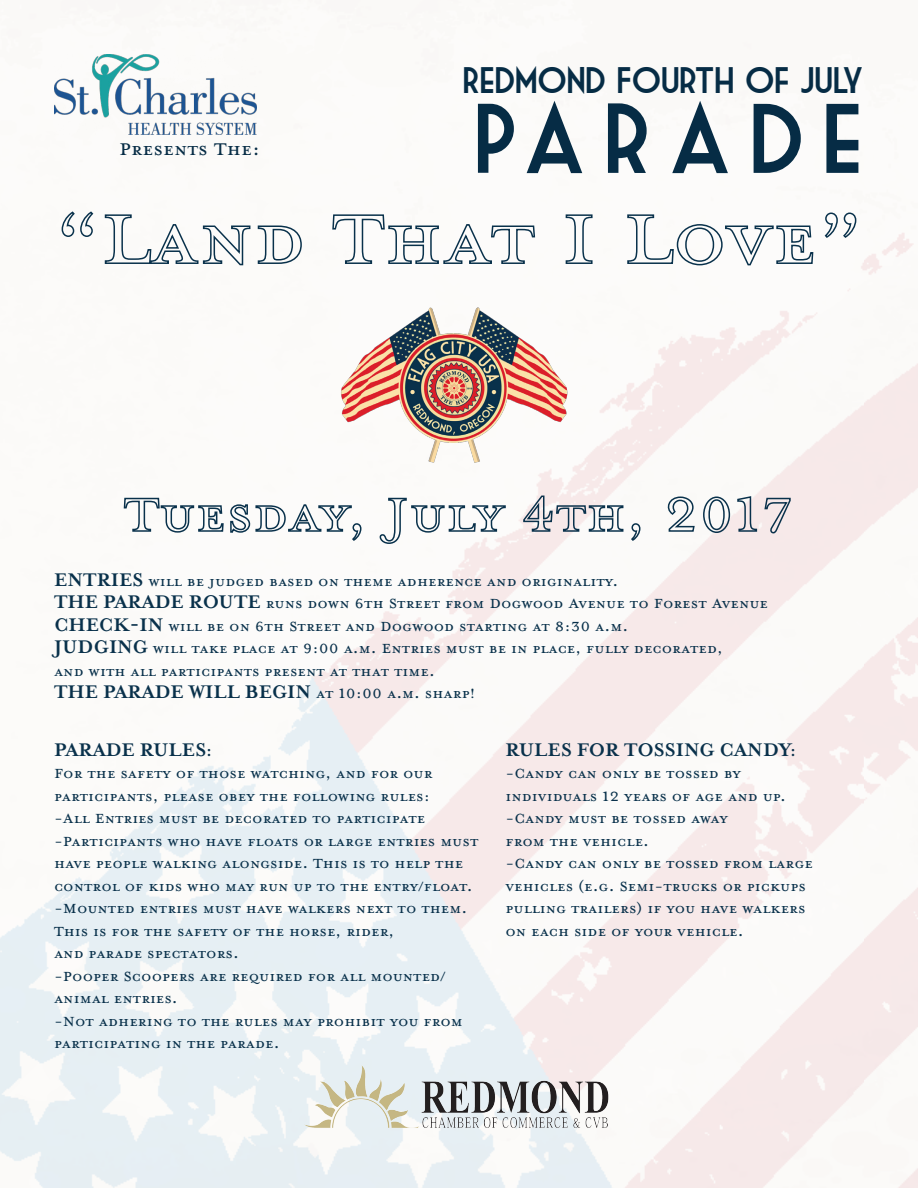
<style>
.page{position:relative;width:918px;height:1188px;background:#fff}
.page>*{position:absolute;margin:0;border:0;box-sizing:border-box;transform-origin:0 0}
.t1{font:96px "Market Deco";letter-spacing:.15em;color:#062c45}
.t2{font:36px "Market Deco";letter-spacing:-.04em;color:#062c45}
.t3{font:27px "Mrs Eaves Petite Caps OT";color:#062c45}
.t4{font:21px/22.5px "Mrs Eaves Petite Caps OT";color:#09314b}
.t5{font:700 21px "Mrs Eaves OT";color:#09314b}
.s1{font-family:"Mrs Eaves OT";font-weight:700}
.s2{font-family:"Mrs Eaves Petite Caps OT";font-weight:400}
</style>
<div class="page">
<img style="left:0;top:103px;width:865px;height:1085px">
<img style="left:54px;top:54px;width:202px;height:80px">
<img style="left:305px;top:297px;width:304px;height:177px">
<svg style="left:61px;top:210px;width:33px;height:28px"></svg>
<svg style="left:104px;top:214px;width:147px;height:52px"></svg>
<svg style="left:257px;top:225px;width:46px;height:40px"></svg>
<svg style="left:331px;top:214px;width:205px;height:51px"></svg>
<svg style="left:565px;top:214px;width:28px;height:51px"></svg>
<svg style="left:626px;top:214px;width:188px;height:52px"></svg>
<svg style="left:824px;top:212px;width:33px;height:27px"></svg>
<img style="left:305px;top:1065px;width:320px;height:69px">
<svg style="left:123px;top:497px;width:239px;height:45px"></svg>
<svg style="left:376px;top:497px;width:131px;height:48px"></svg>
<svg style="left:522px;top:495px;width:102px;height:37px"></svg>
<svg style="left:630px;top:522px;width:11px;height:20px"></svg>
<svg style="left:665px;top:496px;width:31px;height:36px"></svg>
<svg style="left:702px;top:495px;width:56px;height:39px"></svg>
<svg style="left:764px;top:497px;width:28px;height:38px"></svg>
<p class="t3" style="left:119px;top:133px;width:143px">Presents The:</p>
<p class="t2" style="left:462px;top:61px;width:403px">REDMOND FOURTH OF JULY</p>
<p class="t1" style="left:472px;top:85px;width:393px">PARADE</p>
<p class="t4" style="left:54px;top:568px;width:566px"><span class="s1">ENTRIES</span> will be judged based on theme adherence and originality.</p>
<p class="t4" style="left:54px;top:591px;width:716px"><span class="s1">THE PARADE ROUTE</span> runs down 6th Street from Dogwood Avenue to Forest Avenue</p>
<p class="t4" style="left:54px;top:613px;width:576px"><span class="s1">CHECK-IN</span> will be on 6th Street and Dogwood starting at 8:30 a.m.</p>
<p class="t4" style="left:54px;top:636px;width:671px"><span class="s1">JUDGING</span> will take place at 9:00 a.m. Entries must be in place, fully decorated,</p>
<p class="t4" style="left:54px;top:658px;width:383px">and with all participants present at that time.</p>
<p class="t5" style="left:54px;top:681px;width:423px">THE PARADE WILL BEGIN <span class="s2">at 10:00 a.m. sharp!</span></p>
<p class="t5" style="left:54px;top:738px;width:160px">PARADE RULES:</p>
<p class="t4" style="left:54px;top:761px;width:380px">For the safety of those watching, and for our</p>
<p class="t4" style="left:54px;top:784px;width:378px">participants, please obey the following rules:</p>
<p class="t4" style="left:54px;top:806px;width:373px">-All Entries must be decorated to participate</p>
<p class="t4" style="left:54px;top:829px;width:426px">-Participants who have floats or large entries must have people walking alongside. This is to help the control of kids who may run up to the entry/float.</p>
<p class="t4" style="left:54px;top:896px;width:415px">-Mounted entries must have walkers next to them.<br>This is for the safety of the horse, rider,</p>
<p class="t4" style="left:54px;top:941px;width:186px">and parade spectators.</p>
<p class="t4" style="left:54px;top:964px;width:393px">-Pooper Scoopers are required for all mounted/</p>
<p class="t4" style="left:54px;top:986px;width:125px">animal entries.</p>
<p class="t4" style="left:54px;top:1009px;width:410px">-Not adhering to the rules may prohibit you from</p>
<p class="t4" style="left:54px;top:1031px;width:227px">participating in the parade.</p>
<p class="t5" style="left:505px;top:738px;width:292px">RULES FOR TOSSING CANDY:</p>
<p class="t4" style="left:505px;top:761px;width:237px">-Candy can only be tossed by</p>
<p class="t4" style="left:505px;top:784px;width:282px">individuals 12 years of age and up.</p>
<p class="t4" style="left:505px;top:806px;width:224px">-Candy must be tossed away</p>
<p class="t4" style="left:505px;top:829px;width:145px">from the vehicle.</p>
<p class="t4" style="left:505px;top:851px;width:309px">-Candy can only be tossed from large</p>
<p class="t4" style="left:505px;top:874px;width:302px">vehicles (e.g. Semi-trucks or pickups</p>
<p class="t4" style="left:505px;top:896px;width:302px">pulling trailers) if you have walkers</p>
<p class="t4" style="left:505px;top:919px;width:240px">on each side of your vehicle.</p>
</div>
